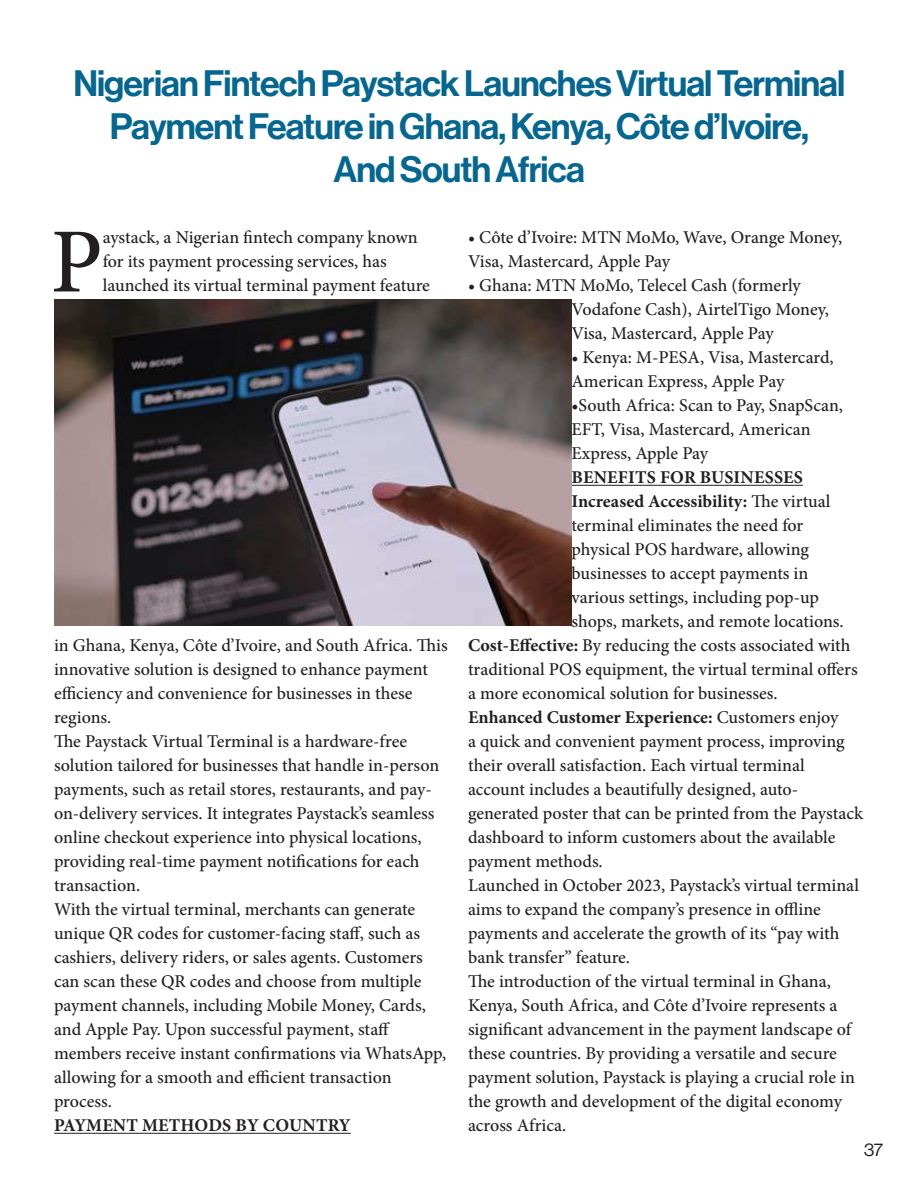
<style>
.page{position:relative;width:918px;height:1188px;background:#fff}
.page>*{position:absolute;margin:0;border:0;box-sizing:border-box;transform-origin:0 0}
.body_text{font:500 91.8px "Minion Pro";color:#231f20}
.Headline{font:36px/43.2px "Neue Haas Display Mediu";letter-spacing:-.025em;color:#046691;text-align:center}
.body_text-2{font:500 18px/24px "Minion Pro";color:#231f20}
.body_text-3{font:700 18px "Minion Pro";letter-spacing:.01em;color:#231f20}
.t1{font:18px "Neue Haas Display";color:#231f20}
.s1{font-weight:700}
</style>
<div class="page">
<hr style="left:54px;top:1133px;width:297px;height:1px;background:#231f20">
<hr style="left:572px;top:485px;width:231px;height:1px;background:#231f20">
<img style="left:54px;top:299px;width:518px;height:327px">
<p class="Headline" style="left:73px;top:62px;width:773px">Nigerian Fintech Paystack Launches Virtual Terminal<br>Payment Feature in Ghana, Kenya, Côte d’Ivoire,</p>
<p class="Headline" style="left:334px;top:148px;width:253px">And South Africa</p>
<p class="body_text" style="left:50px;top:200px;width:54px">P</p>
<p class="body_text-2" style="left:103px;top:226px;width:329px">aystack, a Nigerian fintech company known for its payment processing services, has launched its virtual terminal payment feature</p>
<p class="body_text-2" style="left:54px;top:634px;width:395px">in Ghana, Kenya, Côte d’Ivoire, and South Africa. This innovative solution is designed to enhance payment efficiency and convenience for businesses in these regions.</p>
<p class="body_text-2" style="left:54px;top:730px;width:387px">The Paystack Virtual Terminal is a hardware-free solution tailored for businesses that handle in-person payments, such as retail stores, restaurants, and pay&shy;on-delivery services. It integrates Paystack’s seamless online checkout experience into physical locations, providing real-time payment notifications for each transaction.</p>
<p class="body_text-2" style="left:54px;top:898px;width:394px">With the virtual terminal, merchants can generate unique QR codes for customer-facing staff, such as cashiers, delivery riders, or sales agents. Customers can scan these QR codes and choose from multiple payment channels, including Mobile Money, Cards, and Apple Pay. Upon successful payment, staff members receive instant confirmations via WhatsApp, allowing for a smooth and efficient transaction process.</p>
<p class="body_text-3" style="left:54px;top:1113px;width:298px">PAYMENT METHODS BY COUNTRY</p>
<p class="body_text-2" style="left:468px;top:226px;width:376px">• Côte d’Ivoire: MTN MoMo, Wave, Orange Money,<br>Visa, Mastercard, Apple Pay</p>
<p class="body_text-2" style="left:572px;top:274px;width:259px;text-indent:-104px">• Ghana: MTN MoMo, Telecel Cash (formerly<br>Vodafone Cash), AirtelTigo Money,<br>Visa, Mastercard, Apple Pay</p>
<p class="body_text-2" style="left:572px;top:346px;width:264px">• Kenya: M-PESA, Visa, Mastercard,<br>American Express, Apple Pay</p>
<p class="body_text-2" style="left:572px;top:394px;width:273px">•South Africa: Scan to Pay, SnapScan,<br>EFT, Visa, Mastercard, American<br>Express, Apple Pay</p>
<p class="body_text-3" style="left:572px;top:465px;width:233px">BENEFITS FOR BUSINESSES</p>
<p class="body_text-2" style="left:572px;top:490px;width:274px"><span class="s1">Increased Accessibility:</span> The virtual terminal eliminates the need for physical POS hardware, allowing businesses to accept payments in various settings, including pop-up shops, markets, and remote locations.</p>
<p class="body_text-2" style="left:468px;top:634px;width:391px"><span class="s1">Cost-Effective:</span> By reducing the costs associated with traditional POS equipment, the virtual terminal offers a more economical solution for businesses.</p>
<p class="body_text-2" style="left:468px;top:706px;width:396px"><span class="s1">Enhanced Customer Experience:</span> Customers enjoy<br>a quick and convenient payment process, improving their overall satisfaction. Each virtual terminal account includes a beautifully designed, auto&shy;generated poster that can be printed from the Paystack dashboard to inform customers about the available payment methods.</p>
<p class="body_text-2" style="left:468px;top:874px;width:393px">Launched in October 2023, Paystack’s virtual terminal aims to expand the company’s presence in offline payments and accelerate the growth of its “pay with bank transfer” feature.</p>
<p class="body_text-2" style="left:468px;top:970px;width:388px">The introduction of the virtual terminal in Ghana, Kenya, South Africa, and Côte d’Ivoire represents a significant advancement in the payment landscape of these countries. By providing a versatile and secure payment solution, Paystack is playing a crucial role in the growth and development of the digital economy across Africa.</p>
<p class="t1" style="left:864px;top:1140px;width:21px">37</p>
</div>
